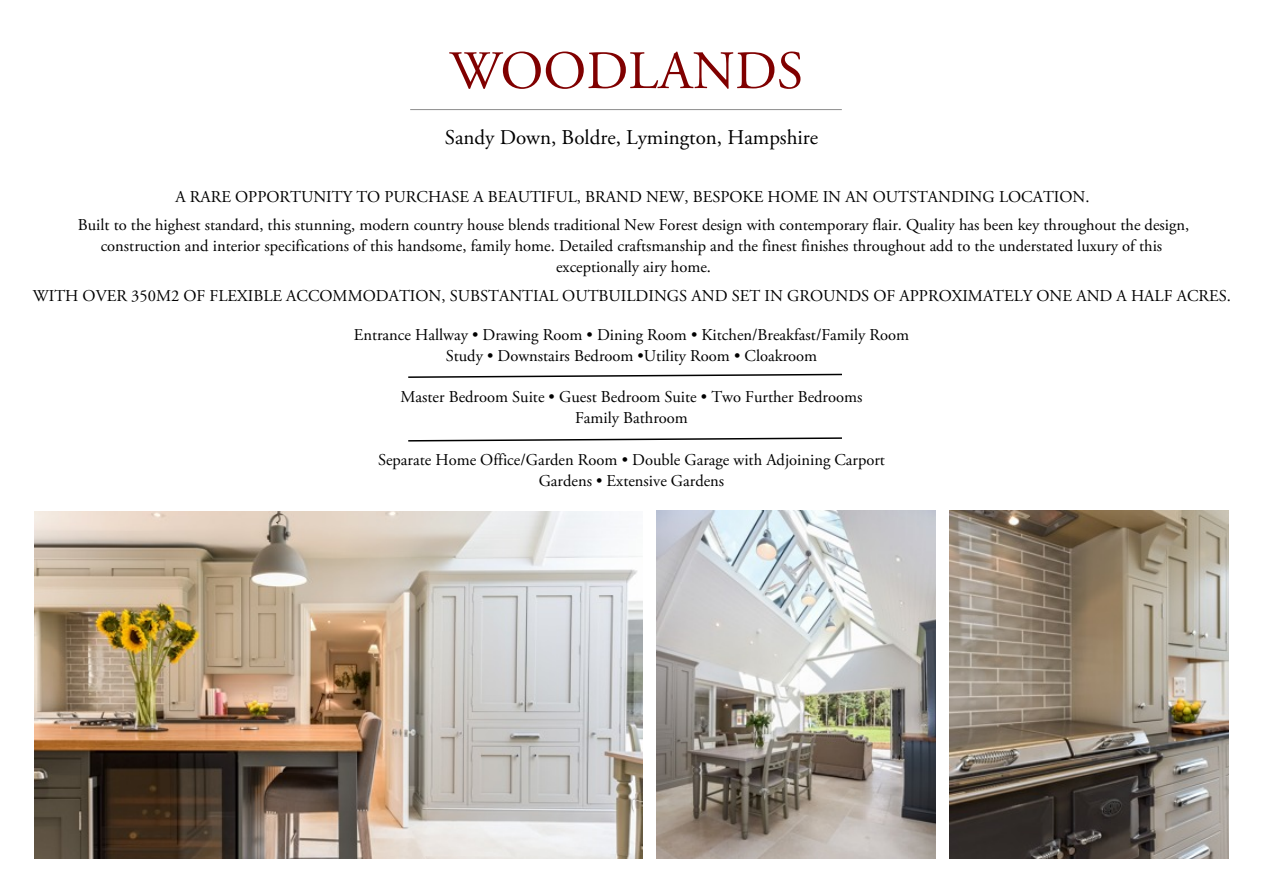
<style>
.page{position:relative;width:1263px;height:893px;background:#fff}
.page>*{position:absolute;margin:0;border:0;box-sizing:border-box;transform-origin:0 0}
.t1{font:54px "Adobe Garamond Pro";color:#800000}
.t2{font:21px "Adobe Garamond Pro";color:#000}
.t3{font:16.5px/21px "Adobe Garamond Pro";color:#000;text-align:center}
</style>
<div class="page">
<hr style="left:410px;top:109px;width:432px;height:1px;background:#8c8c8c">
<img style="left:34px;top:511px;width:608px;height:348px">
<img style="left:656px;top:510px;width:279px;height:349px">
<img style="left:950px;top:510px;width:279px;height:349px">
<svg style="left:408px;top:373px;width:434px;height:5px"></svg>
<svg style="left:408px;top:437px;width:434px;height:5px"></svg>
<h1 class="t1" style="left:450px;top:49px;width:355px">WOODLANDS</h1>
<p class="t2" style="left:445px;top:129px;width:375px">Sandy Down, Boldre, Lymington, Hampshire</p>
<p class="t3" style="left:78px;top:184px;width:1113px;line-height:28.7px">A RARE OPPORTUNITY TO PURCHASE A BEAUTIFUL, BRAND NEW, BESPOKE HOME IN AN OUTSTANDING LOCATION.<br>Built to the highest standard, this stunning, modern country house blends traditional New Forest design with contemporary flair. Quality has been key throughout the design,</p>
<p class="t3" style="left:101px;top:237px;width:1063px">construction and interior specifications of this handsome, family home. Detailed craftsmanship and the finest finishes throughout add to the understated luxury of this exceptionally airy home.</p>
<p class="t3" style="left:33px;top:287px;width:1199px">WITH OVER 350M2 OF FLEXIBLE ACCOMMODATION, SUBSTANTIAL OUTBUILDINGS AND SET IN GROUNDS OF APPROXIMATELY ONE AND A HALF ACRES.</p>
<p class="t3" style="left:354px;top:325px;width:557px">Entrance Hallway • Drawing Room • Dining Room • Kitchen/Breakfast/Family Room<br>Study • Downstairs Bedroom •Utility Room • Cloakroom</p>
<p class="t3" style="left:400px;top:388px;width:463px">Master Bedroom Suite • Guest Bedroom Suite • Two Further Bedrooms<br>Family Bathroom</p>
<p class="t3" style="left:378px;top:451px;width:508px">Separate Home Office/Garden Room • Double Garage with Adjoining Carport<br>Gardens • Extensive Gardens</p>
</div>
